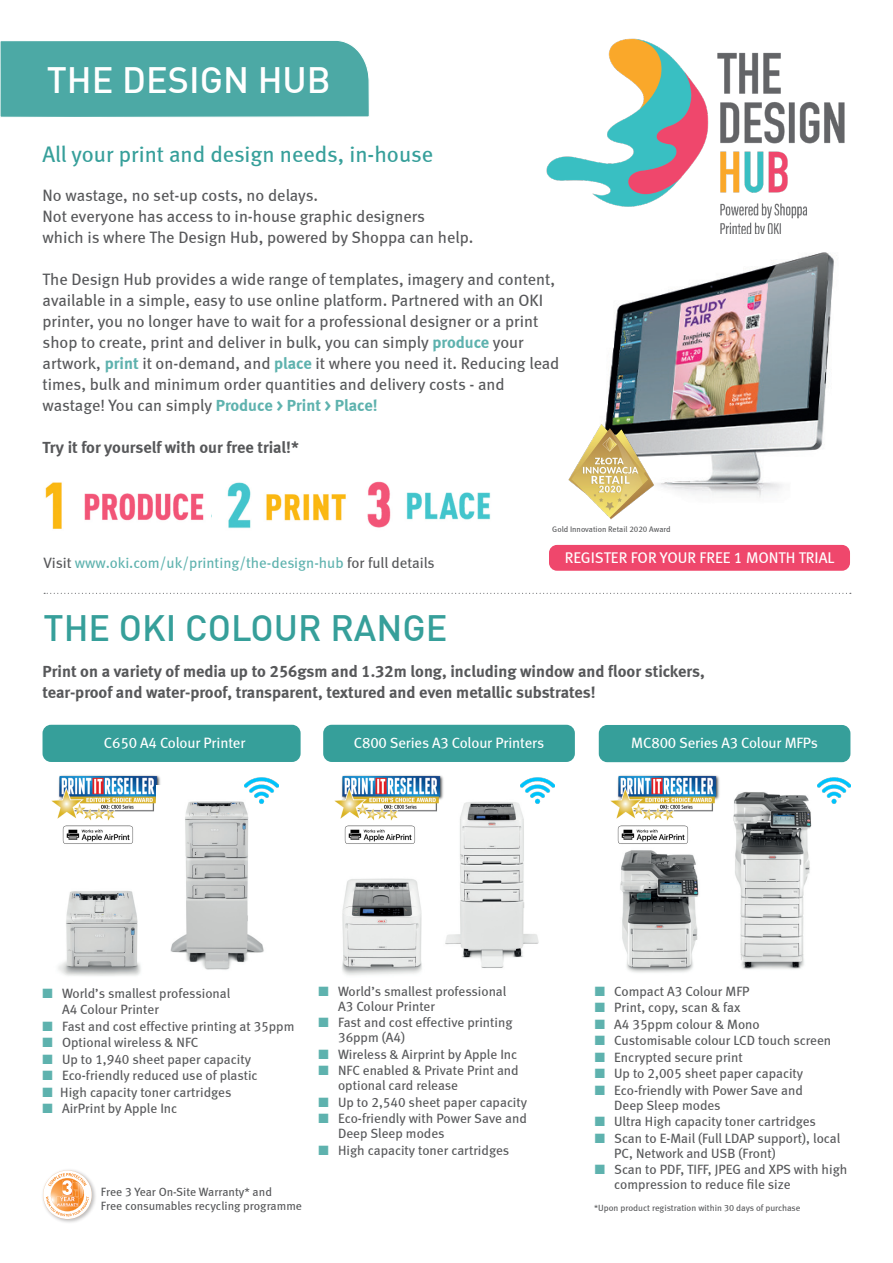
<style>
.page{position:relative;width:893px;height:1263px;background:#fff}
.page>*{position:absolute;margin:0;border:0;box-sizing:border-box;transform-origin:0 0}
.t1{font:500 36px "DIN";color:#369f9a}
.t2{font:500 36px "DIN";color:#fff}
.t3{font:22.5px "Meta Book LF";color:#369f9a}
.t4{font:16.5px/21px "Meta Book LF";color:#57585a}
.t5{font:16.5px/21px "Meta Bold LF";color:#57585a}
.t6{font:15.45px "Meta Book LF";color:#fff}
.t7{font:15px "Meta Book LF";letter-spacing:-.01em;color:#fff}
.t8{font:15px "Meta Book LF";color:#5eb2ae}
.t9{font:13.5px/15px "Meta Book LF";color:#57585a}
.t10{font:12px "Meta Book LF";color:#57585a}
.t11{font:9px "Meta Book LF";color:#57585a}
.t12{font:8.1px "Meta Book LF";color:#57585a}
.s1{font-family:"Meta Bold LF";color:#5eb2ae}
.s2{color:#57585a}
.s3{color:#5eb2ae}
</style>
<div class="page">
<div style="left:0;top:41px;width:369px;height:76px;background:#4ca9a5"></div>
<img style="left:546px;top:38px;width:299px;height:196px">
<div style="left:549px;top:545px;width:301px;height:26px;background:#ef476c;border-radius:8px"></div>
<img style="left:45px;top:482px;width:159px;height:47px">
<img style="left:227px;top:481px;width:264px;height:48px">
<svg style="left:44px;top:593px;width:807px;height:1px"></svg>
<img style="left:606px;top:252px;width:228px;height:246px">
<img style="left:568px;top:418px;width:92px;height:102px">
<img style="left:733px;top:792px;width:79px;height:178px">
<img style="left:445px;top:784px;width:94px;height:184px">
<img style="left:51px;top:775px;width:110px;height:46px">
<img style="left:521px;top:777px;width:33px;height:30px">
<img style="left:817px;top:777px;width:33px;height:27px">
<img style="left:334px;top:775px;width:110px;height:46px">
<img style="left:610px;top:775px;width:110px;height:46px">
<div style="left:41px;top:1168px;width:56px;height:56px;background:#231f20;opacity:.3"></div>
<svg style="left:43px;top:1170px;width:49px;height:49px"></svg>
<div style="left:43px;top:725px;width:258px;height:37px;background:#369f9a;border-radius:9px"></div>
<div style="left:323px;top:725px;width:252px;height:37px;background:#369f9a;border-radius:9px"></div>
<div style="left:599px;top:725px;width:251px;height:37px;background:#369f9a;border-radius:9px"></div>
<img style="left:58px;top:891px;width:83px;height:85px">
<img style="left:156px;top:785px;width:108px;height:185px">
<img style="left:342px;top:878px;width:80px;height:97px">
<img style="left:620px;top:850px;width:79px;height:123px">
<img style="left:617px;top:825px;width:72px;height:19px">
<img style="left:344px;top:825px;width:72px;height:19px">
<img style="left:62px;top:825px;width:72px;height:19px">
<img style="left:245px;top:777px;width:33px;height:30px">
<p class="t2" style="left:47px;top:57px;width:285px">THE DESIGN HUB</p>
<p class="t3" style="left:43px;top:141px;width:392px">All your print and design needs, in-house</p>
<p class="t4" style="left:43px;top:184px;width:277px">No wastage, no set-up costs, no delays.</p>
<p class="t4" style="left:43px;top:205px;width:384px">Not everyone has access to in-house graphic designers</p>
<p class="t4" style="left:43px;top:226px;width:432px">which is where The Design Hub, powered by Shoppa can help.</p>
<p class="t4" style="left:43px;top:268px;width:518px">The Design Hub provides a wide range of templates, imagery and content, available in a simple, easy to use online platform. Partnered with an OKI printer, you no longer have to wait for a professional designer or a print shop to create, print and deliver in bulk, you can simply <span class="s1">produce</span> your artwork, <span class="s1">print</span> it on-demand, and <span class="s1">place</span> it where you need it. Reducing lead times, bulk and minimum order quantities and delivery costs - and</p>
<p class="t4" style="left:43px;top:394px;width:337px">wastage! You can simply <span class="s1">Produce &gt; Print &gt; Place!</span></p>
<p class="t5" style="left:43px;top:436px;width:258px">Try it for yourself with our free trial!*</p>
<p class="t8" style="left:44px;top:554px;width:393px"><span class="s2">Visit</span> www.oki.com/uk/printing/the-design-hub <span class="s2">for full details</span></p>
<p class="t1" style="left:44px;top:605px;width:405px">THE OKI COLOUR RANGE</p>
<p class="t12" style="left:552px;top:524px;width:120px">Gold Innovation Retail 2020 Award</p>
<p class="t6" style="left:565px;top:549px;width:271px">REGISTER FOR YOUR FREE 1 MONTH TRIAL</p>
<p class="t5" style="left:43px;top:661px;width:664px">Print on a variety of media up to 256gsm and 1.32m long, including window and floor stickers, tear-proof and water-proof, transparent, textured and even metallic substrates!</p>
<p class="t7" style="left:104px;top:734px;width:143px">C650 A4 Colour Printer</p>
<p class="t7" style="left:354px;top:734px;width:192px">C800 Series A3 Colour Printers</p>
<p class="t7" style="left:631px;top:734px;width:188px">MC800 Series A3 Colour MFPs</p>
<p class="t9" style="left:319px;top:983px;width:189px"><span class="s3">■</span> World’s smallest professional</p>
<p class="t9" style="left:338px;top:998px;width:98px">A3 Colour Printer</p>
<p class="t9" style="left:319px;top:1015px;width:196px"><span class="s3">■</span> Fast and cost effective printing</p>
<p class="t9" style="left:338px;top:1030px;width:69px">36ppm (A4)</p>
<p class="t9" style="left:319px;top:1046px;width:200px"><span class="s3">■</span> Wireless &amp; Airprint by Apple Inc</p>
<p class="t9" style="left:319px;top:1063px;width:202px"><span class="s3">■</span> NFC enabled &amp; Private Print and</p>
<p class="t9" style="left:338px;top:1078px;width:121px">optional card release</p>
<p class="t9" style="left:319px;top:1094px;width:210px"><span class="s3">■</span> Up to 2,540 sheet paper capacity</p>
<p class="t9" style="left:319px;top:1111px;width:210px"><span class="s3">■</span> Eco-friendly with Power Save and</p>
<p class="t9" style="left:338px;top:1126px;width:108px">Deep Sleep modes</p>
<p class="t9" style="left:319px;top:1142px;width:192px"><span class="s3">■</span> High capacity toner cartridges</p>
<p class="t9" style="left:595px;top:983px;width:156px"><span class="s3">■</span> Compact A3 Colour MFP</p>
<p class="t9" style="left:595px;top:1000px;width:147px"><span class="s3">■</span> Print, copy, scan &amp; fax</p>
<p class="t9" style="left:595px;top:1016px;width:167px"><span class="s3">■</span> A4 35ppm colour &amp; Mono</p>
<p class="t9" style="left:595px;top:1033px;width:238px"><span class="s3">■</span> Customisable colour LCD touch screen</p>
<p class="t9" style="left:595px;top:1049px;width:150px"><span class="s3">■</span> Encrypted secure print</p>
<p class="t9" style="left:595px;top:1066px;width:210px"><span class="s3">■</span> Up to 2,005 sheet paper capacity</p>
<p class="t9" style="left:595px;top:1082px;width:210px"><span class="s3">■</span> Eco-friendly with Power Save and</p>
<p class="t9" style="left:614px;top:1097px;width:108px">Deep Sleep modes</p>
<p class="t9" style="left:595px;top:1114px;width:223px"><span class="s3">■</span> Ultra High capacity toner cartridges</p>
<p class="t9" style="left:614px;top:1130px;width:228px;text-indent:-19px"><span class="s3">■</span> Scan to E-Mail (Full LDAP support), local<br>PC, Network and USB (Front)</p>
<p class="t9" style="left:614px;top:1162px;width:235px;text-indent:-19px"><span class="s3">■</span> Scan to PDF, TIFF, JPEG and XPS with high compression to reduce file size</p>
<p class="t9" style="left:43px;top:985px;width:189px"><span class="s3">■</span> World’s smallest professional</p>
<p class="t9" style="left:62px;top:1002px;width:98px">A4 Colour Printer</p>
<p class="t9" style="left:43px;top:1018px;width:253px"><span class="s3">■</span> Fast and cost effective printing at 35ppm</p>
<p class="t9" style="left:43px;top:1035px;width:158px"><span class="s3">■</span> Optional wireless &amp; NFC</p>
<p class="t9" style="left:43px;top:1051px;width:210px"><span class="s3">■</span> Up to 1,940 sheet paper capacity</p>
<p class="t9" style="left:43px;top:1068px;width:217px"><span class="s3">■</span> Eco-friendly reduced use of plastic</p>
<p class="t9" style="left:43px;top:1084px;width:190px"><span class="s3">■</span> High capacity toner cartridges</p>
<p class="t9" style="left:43px;top:1101px;width:136px"><span class="s3">■</span> AirPrint by Apple Inc</p>
<p class="t10" style="left:101px;top:1185px;width:172px">Free 3 Year On-Site Warranty* and</p>
<p class="t10" style="left:101px;top:1199px;width:202px">Free consumables recycling programme</p>
<p class="t11" style="left:594px;top:1202px;width:208px">*Upon product registration within 30 days of purchase</p>
</div>
